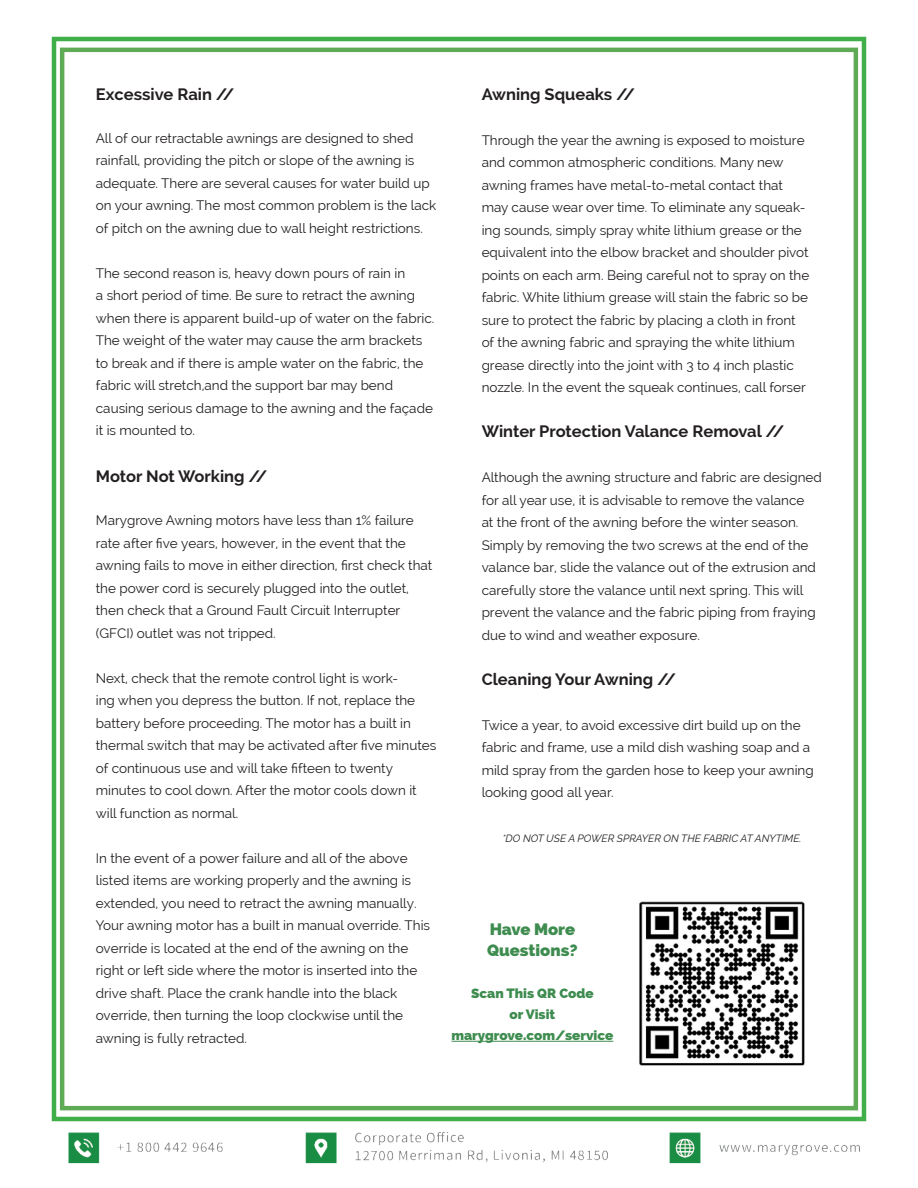
<style>
.page{position:relative;width:918px;height:1188px;background:#fff}
.page>*{position:absolute;margin:0;border:0;box-sizing:border-box;transform-origin:0 0}
.t1{font:700 16.5px "Raleway";color:#231f20}
.t2{font:800 16.5px/21px "Raleway";color:#3e8c4f}
.t3{font:13.5px/22.5px "Raleway";color:#231f20}
.t4{font:800 13.5px/21px "Raleway";color:#3e8c4f;text-align:center}
.t5{font:italic 10.5px "Raleway";color:#231f20}
</style>
<div class="page">
<div style="left:52px;top:37px;width:814px;height:1084px;border:5px solid #40ae49"></div>
<div style="left:60px;top:48px;width:798px;height:1062px;border:5px solid #5fab55"></div>
<img style="left:639px;top:901px;width:165px;height:165px">
<hr style="left:451px;top:1041px;width:162px;height:1px;background:#3e8c4f">
<img style="left:68px;top:1132px;width:792px;height:32px">
<p class="t1" style="left:96px;top:87px;width:140px">Excessive Rain //</p>
<p class="t3" style="left:96px;top:128px;width:342px">All of our retractable awnings are designed to shed rainfall, providing the pitch or slope of the awning is adequate. There are several causes for water build up on your awning. The most common problem is the lack of pitch on the awning due to wall height restrictions.</p>
<p class="t3" style="left:96px;top:263px;width:340px">The second reason is, heavy down pours of rain in<br>a short period of time. Be sure to retract the awning when there is apparent build-up of water on the fabric.<br>The weight of the water may cause the arm brackets to break and if there is ample water on the fabric, the fabric will stretch,and the support bar may bend causing serious damage to the awning and the façade it is mounted to.</p>
<p class="t1" style="left:96px;top:470px;width:173px">Motor Not Working //</p>
<p class="t3" style="left:96px;top:509px;width:338px">Marygrove Awning motors have less than 1% failure rate after five years, however, in the event that the awning fails to move in either direction, first check that the power cord is securely plugged into the outlet, then check that a Ground Fault Circuit Interrupter (GFCI) outlet was not tripped.</p>
<p class="t3" style="left:96px;top:668px;width:342px">Next, check that the remote control light is work-<br>ing when you depress the button. If not, replace the battery before proceeding. The motor has a built in thermal switch that may be activated after five minutes of continuous use and will take fifteen to twenty minutes to cool down. After the motor cools down it will function as normal.</p>
<p class="t3" style="left:96px;top:846px;width:336px">In the event of a power failure and all of the above listed items are working properly and the awning is extended, you need to retract the awning manually.<br>Your awning motor has a buiIt in manual override. This override is located at the end of the awning on the right or left side where the motor is inserted into the drive shaft. Place the crank handle into the black override, then turning the loop clockwise until the awning is fully retracted.</p>
<p class="t1" style="left:482px;top:87px;width:155px">Awning Squeaks //</p>
<p class="t3" style="left:482px;top:130px;width:329px">Through the year the awning is exposed to moisture and common atmospheric conditions. Many new awning frames have metal-to-metal contact that may cause wear over time. To eliminate any squeak&shy;ing sounds, simply spray white lithium grease or the equivalent into the elbow bracket and shoulder pivot points on each arm. Being careful not to spray on the fabric. White lithium grease will stain the fabric so be sure to protect the fabric by placing a cloth in front of the awning fabric and spraying the white lithium grease directly into the joint with 3 to 4 inch plastic nozzle. In the event the squeak continues, call forser</p>
<p class="t1" style="left:482px;top:425px;width:304px">Winter Protection Valance Removal //</p>
<p class="t3" style="left:482px;top:468px;width:342px">Although the awning structure and fabric are designed for all year use, it is advisable to remove the valance<br>at the front of the awning before the winter season.<br>Simply by removing the two screws at the end of the valance bar, slide the valance out of the extrusion and carefully store the valance until next spring. This will prevent the valance and the fabric piping from fraying due to wind and weather exposure.</p>
<p class="t1" style="left:482px;top:672px;width:196px">Cleaning Your Awning //</p>
<p class="t3" style="left:482px;top:715px;width:334px">Twice a year, to avoid excessive dirt build up on the fabric and frame, use a mild dish washing soap and a mild spray from the garden hose to keep your awning looking good all year.</p>
<p class="t5" style="left:502px;top:835px;width:301px">*DO NOT USE A POWER SPRAYER ON THE FABRIC AT ANYTIME.</p>
<p class="t2" style="left:487px;top:921px;width:92px">Have More<br>Questions?</p>
<p class="t4" style="left:451px;top:984px;width:163px">Scan This QR Code<br>or Visit marygrove.com/service</p>
</div>
